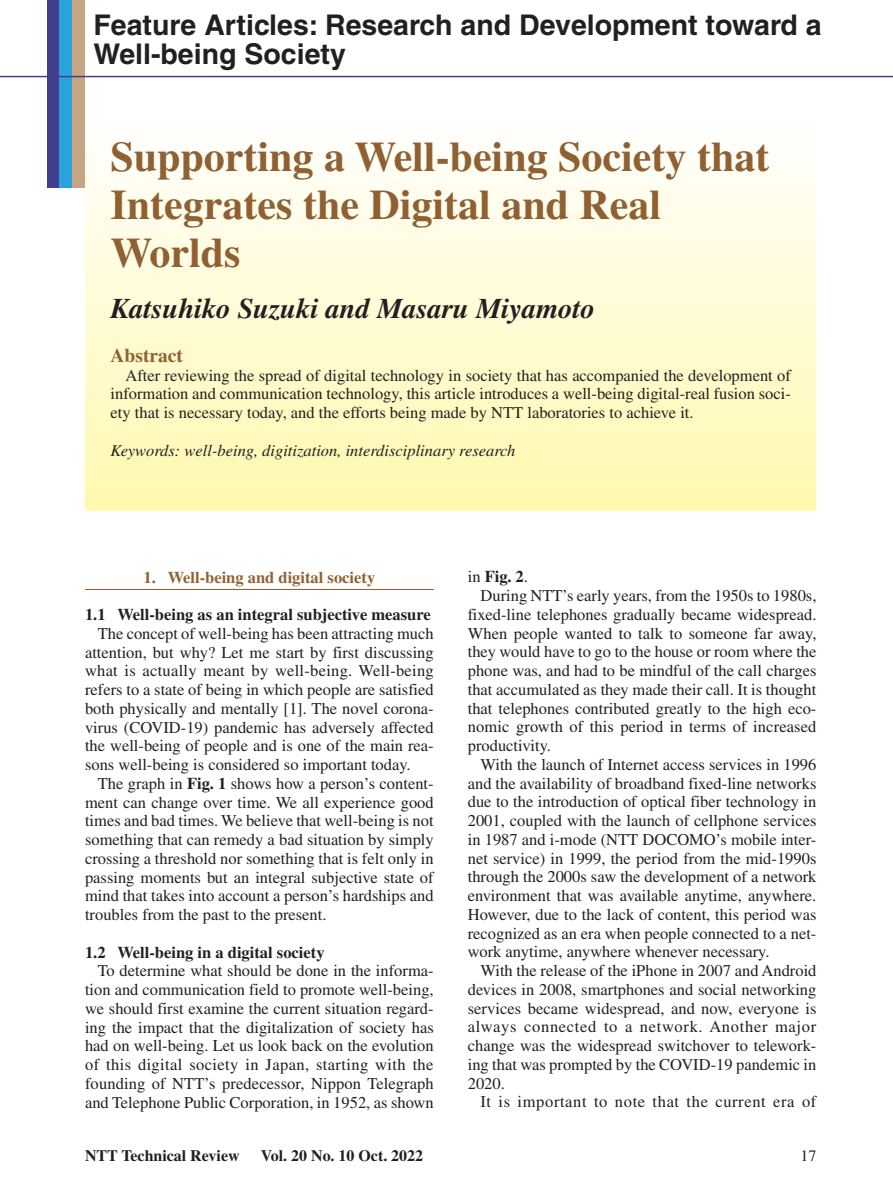
<style>
.page{position:relative;width:893px;height:1191px;background:#fff}
.page>*{position:absolute;margin:0;border:0;box-sizing:border-box;transform-origin:0 0}
.t1{font:700 42px/48px "Times";color:#906032}
.t2{font:700 28.5px/28.5px "Helvetica";color:#231f20}
.t3{font:italic 700 28.5px "Times";color:#231f20}
.t4{font:700 19.5px "Times";color:#906032}
.t5{font:16.5px/18.8px "Times";color:#231f20;text-align:justify}
.t6{font:700 16.5px "Times";color:#231f20}
.t7{font:italic 16.5px "Times";color:#231f20}
.t8{font:16.5px "Times";letter-spacing:.04em;color:#231f20}
.t9{font:16.5px "Times";letter-spacing:.035em;color:#231f20}
.t10{font:700 16.5px "Times";color:#906032}
.t11{font:700 15.9px "Times";color:#231f20}
.t12{font:15.9px "Times";color:#231f20}
.s1{font-weight:700}
.s2{font-weight:400}
</style>
<div class="page">
<svg style="left:85px;top:167px;width:731px;height:344px;background:#fffad1"></svg>
<hr style="left:85px;top:589px;width:349px;height:1px;background:#906032">
<div style="left:47px;top:0;width:13px;height:187px;background:#413f8e"></div>
<div style="left:60px;top:0;width:12px;height:187px;background:#2aa2db"></div>
<div style="left:72px;top:0;width:13px;height:187px;background:#c6a585"></div>
<hr style="left:0;top:76px;width:893px;height:1px;background:#413f8e">
<h2 class="t2" style="left:93px;top:11px;width:730px">Feature Articles: Research and Development toward a<br>Well-being Society</h2>
<h1 class="t1" style="left:111px;top:132px;width:660px">Supporting a Well-being Society that<br>Integrates the Digital and Real<br>Worlds</h1>
<h2 class="t3" style="left:111px;top:292px;width:486px">Katsuhiko Suzuki and Masaru Miyamoto</h2>
<p class="t4" style="left:111px;top:343px;width:74px">Abstract</p>
<p class="t5" style="left:111px;top:365px;width:682px;text-indent:15px">After reviewing the spread of digital technology in society that has accompanied the development of information and communication technology, this article introduces a well-being digital-real fusion soci&shy;ety that is necessary today, and the efforts being made by NTT laboratories to achieve it.</p>
<p class="t7" style="left:111px;top:441px;width:406px">Keywords: well-being, digitization, interdisciplinary research</p>
<p class="t10" style="left:143px;top:567px;width:233px">1. Well-being and digital society</p>
<p class="t6" style="left:85px;top:604px;width:347px">1.1 Well-being as an integral subjective measure</p>
<p class="t5" style="left:85px;top:624px;width:350px;text-indent:13px">The concept of well-being has been attracting much attention, but why? Let me start by first discussing what is actually meant by well-being. Well-being refers to a state of being in which people are satisfied both physically and mentally [1]. The novel corona&shy;virus (COVID-19) pandemic has adversely affected the well-being of people and is one of the main rea&shy;sons well-being is considered so important today.</p>
<p class="t5" style="left:85px;top:774px;width:350px;text-indent:13px">The graph in <span class="s1">Fig. 1</span> shows how a person’s content&shy;ment can change over time. We all experience good times and bad times. We believe that well-being is not something that can remedy a bad situation by simply crossing a threshold nor something that is felt only in passing moments but an integral subjective state of mind that takes into account a person’s hardships and troubles from the past to the present.</p>
<p class="t6" style="left:85px;top:942px;width:241px">1.2 Well-being in a digital society</p>
<p class="t5" style="left:85px;top:961px;width:350px;text-indent:13px">To determine what should be done in the informa&shy;tion and communication field to promote well-being, we should first examine the current situation regard&shy;ing the impact that the digitalization of society has had on well-being. Let us look back on the evolution of this digital society in Japan, starting with the founding of NTT’s predecessor, Nippon Telegraph and Telephone Public Corporation, in 1952, as shown</p>
<p class="t6" style="left:468px;top:567px;width:62px"><span class="s2">in</span> Fig. 2<span class="s2">.</span></p>
<p class="t5" style="left:480px;top:586px;width:337px">During NTT’s early years, from the 1950s to 1980s,</p>
<p class="t5" style="left:468px;top:605px;width:350px">fixed-line telephones gradually became widespread.</p>
<p class="t5" style="left:468px;top:623px;width:350px">When people wanted to talk to someone far away,</p>
<p class="t5" style="left:468px;top:642px;width:350px">they would have to go to the house or room where the</p>
<p class="t5" style="left:468px;top:661px;width:350px">phone was, and had to be mindful of the call charges</p>
<p class="t5" style="left:468px;top:680px;width:350px">that accumulated as they made their call. It is thought</p>
<p class="t5" style="left:468px;top:698px;width:350px">that telephones contributed greatly to the high eco-</p>
<p class="t5" style="left:468px;top:717px;width:350px">nomic growth of this period in terms of increased</p>
<p class="t5" style="left:468px;top:736px;width:85px">productivity.</p>
<p class="t5" style="left:480px;top:755px;width:337px">With the launch of Internet access services in 1996</p>
<p class="t5" style="left:468px;top:773px;width:350px">and the availability of broadband fixed-line networks</p>
<p class="t5" style="left:468px;top:792px;width:350px">due to the introduction of optical fiber technology in</p>
<p class="t5" style="left:468px;top:811px;width:350px">2001, coupled with the launch of cellphone services</p>
<p class="t5" style="left:468px;top:830px;width:350px">in 1987 and i-mode (NTT DOCOMO’s mobile inter-</p>
<p class="t5" style="left:468px;top:848px;width:350px">net service) in 1999, the period from the mid-1990s</p>
<p class="t5" style="left:468px;top:867px;width:350px">through the 2000s saw the development of a network</p>
<p class="t5" style="left:468px;top:886px;width:350px">environment that was available anytime, anywhere.</p>
<p class="t5" style="left:468px;top:905px;width:350px">However, due to the lack of content, this period was</p>
<p class="t5" style="left:468px;top:923px;width:350px">recognized as an era when people connected to a net-</p>
<p class="t5" style="left:468px;top:942px;width:303px">work anytime, anywhere whenever necessary.</p>
<p class="t5" style="left:480px;top:961px;width:337px">With the release of the iPhone in 2007 and Android</p>
<p class="t5" style="left:468px;top:980px;width:350px">devices in 2008, smartphones and social networking</p>
<p class="t5" style="left:468px;top:998px;width:350px">services became widespread, and now, everyone is</p>
<p class="t8" style="left:468px;top:1017px;width:350px">always connected to a network. Another major</p>
<p class="t5" style="left:468px;top:1036px;width:350px">change was the widespread switchover to telework-</p>
<p class="t5" style="left:468px;top:1055px;width:350px">ing that was prompted by the COVID-19 pandemic in</p>
<p class="t5" style="left:468px;top:1073px;width:39px">2020.</p>
<p class="t9" style="left:480px;top:1092px;width:337px">It is important to note that the current era of</p>
<p class="t11" style="left:85px;top:1146px;width:156px">NTT Technical Review</p>
<p class="t11" style="left:261px;top:1146px;width:164px">Vol. 20 No. 10 Oct. 2022</p>
<p class="t12" style="left:800px;top:1146px;width:17px">17</p>
</div>
